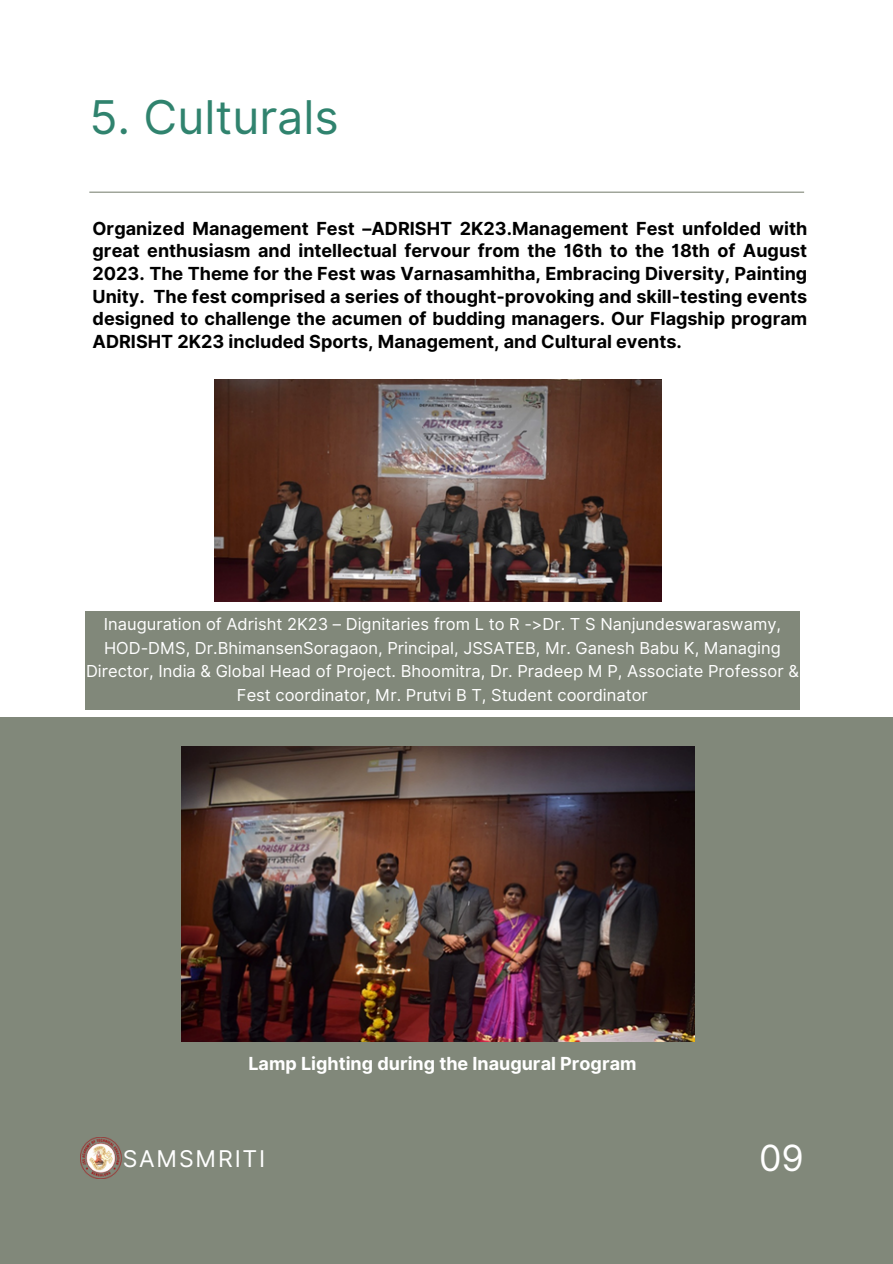
<style>
.page{position:relative;width:893px;height:1264px;background:#fff}
.page>*{position:absolute;margin:0;border:0;box-sizing:border-box;transform-origin:0 0}
.t1{font:46.5px "Inter";color:#30836e}
.t2{font:36px "Inter";color:#fff}
.t3{font:23.1px "Inter";letter-spacing:.075em;color:#fff}
.t4{font:700 18px/22.5px "Inter";color:#000;text-align:justify}
.t5{font:700 18px "Inter";color:#fff}
.t6{font:16.5px/23.7px "Inter";color:#fff;text-align:center}
</style>
<div class="page">
<hr style="left:89px;top:192px;width:715px;height:1px;background:#81887a">
<div style="left:85px;top:611px;width:714px;height:99px;background:#81887a"></div>
<div style="left:0;top:717px;width:892px;height:546px;background:#81887a"></div>
<img style="left:80px;top:1137px;width:42px;height:41px">
<img style="left:214px;top:379px;width:447px;height:222px">
<img style="left:181px;top:746px;width:513px;height:295px">
<p class="t1" style="left:89px;top:89px;width:251px">5. Culturals</p>
<h2 class="t4" style="left:93px;top:217px;width:716px">Organized Management Fest –ADRISHT 2K23.Management Fest unfolded with great enthusiasm and intellectual fervour from the 16th to the 18th of August 2023. The Theme for the Fest was Varnasamhitha, Embracing Diversity, Painting Unity. The fest comprised a series of thought-provoking and skill-testing events designed to challenge the acumen of budding managers. Our Flagship program ADRISHT 2K23 included Sports, Management, and Cultural events.</h2>
<p class="t6" style="left:86px;top:612px;width:714px">Inauguration of Adrisht 2K23 – Dignitaries from L to R -&gt;Dr. T S Nanjundeswaraswamy, HOD-DMS, Dr.BhimansenSoragaon, Principal, JSSATEB, Mr. Ganesh Babu K, Managing Director, India &amp; Global Head of Project. Bhoomitra, Dr. Pradeep M P, Associate Professor &amp; Fest coordinator, Mr. Prutvi B T, Student coordinator</p>
<h3 class="t5" style="left:248px;top:1052px;width:389px">Lamp Lighting during the Inaugural Program</h3>
<h1 class="t3" style="left:123px;top:1144px;width:144px">SAMSMRITI</h1>
<p class="t2" style="left:759px;top:1136px;width:46px">09</p>
</div>
